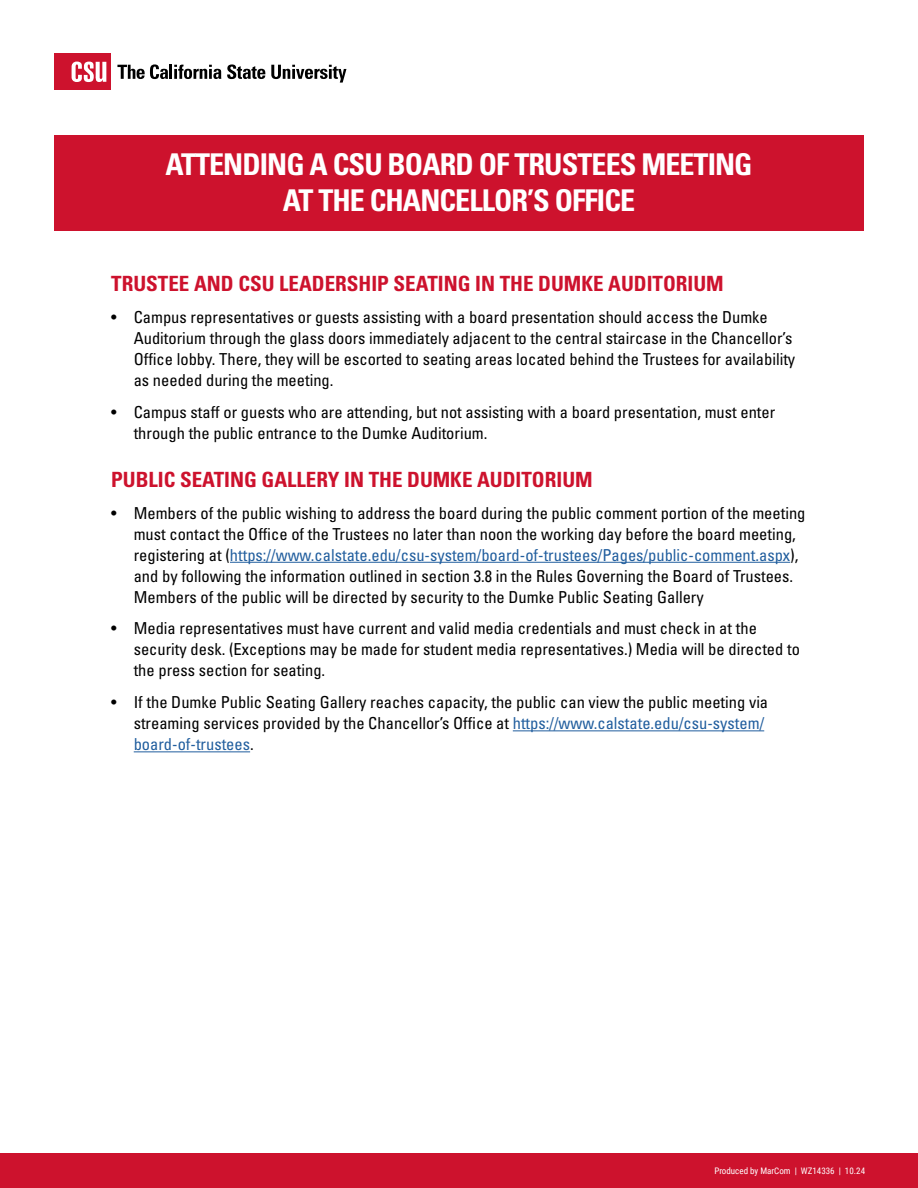
<style>
.page{position:relative;width:918px;height:1188px;background:#fff}
.page>*{position:absolute;margin:0;border:0;box-sizing:border-box;transform-origin:0 0}
.t1{font:700 condensed 30px/36px "Univers LT Std";letter-spacing:-.03em;color:#fff;text-align:center}
.t2{font:700 condensed 21px "Univers LT Std";color:#cd122d}
.t3{font:condensed 16.5px/21px "Univers LT Std";color:#000}
.t4{font:9px "Roboto Condensed";color:#fff}
.s1{color:#215e9e}
</style>
<div class="page">
<div style="left:54px;top:135px;width:810px;height:96px;background:#cd122d"></div>
<hr style="left:230px;top:562px;width:560px;height:1px;background:#215e9e">
<hr style="left:513px;top:730px;width:251px;height:1px;background:#215e9e">
<hr style="left:134px;top:751px;width:116px;height:1px;background:#215e9e">
<div style="left:0;top:1153px;width:918px;height:35px;background:#cd122d"></div>
<div style="left:54px;top:54px;width:57px;height:36px;background:#cd122d"></div>
<svg style="left:72px;top:62px;width:34px;height:20px"></svg>
<svg style="left:117px;top:64px;width:104px;height:15px"></svg>
<svg style="left:227px;top:64px;width:38px;height:15px"></svg>
<svg style="left:271px;top:65px;width:75px;height:18px"></svg>
<h1 class="t1" style="left:165px;top:147px;width:589px">ATTENDING A CSU BOARD OF TRUSTEES MEETING<br>AT THE CHANCELLOR’S OFFICE</h1>
<h2 class="t2" style="left:111px;top:271px;width:614px">TRUSTEE AND CSU LEADERSHIP SEATING IN THE DUMKE AUDITORIUM</h2>
<p class="t3" style="left:134px;top:306px;width:663px;text-indent:-23px">• Campus representatives or guests assisting with a board presentation should access the Dumke Auditorium through the glass doors immediately adjacent to the central staircase in the Chancellor’s Office lobby. There, they will be escorted to seating areas located behind the Trustees for availability as needed during the meeting.</p>
<p class="t3" style="left:134px;top:401px;width:643px;text-indent:-23px">• Campus staff or guests who are attending, but not assisting with a board presentation, must enter through the public entrance to the Dumke Auditorium.</p>
<h2 class="t2" style="left:111px;top:466px;width:483px">PUBLIC SEATING GALLERY IN THE DUMKE AUDITORIUM</h2>
<p class="t3" style="left:134px;top:502px;width:673px;text-indent:-23px">• Members of the public wishing to address the board during the public comment portion of the meeting must contact the Office of the Trustees no later than noon the working day before the board meeting, registering at (<span class="s1">https://www.calstate.edu/csu-system/board-of-trustees/Pages/public-comment.aspx</span>), and by following the information outlined in section 3.8 in the Rules Governing the Board of Trustees.<br>Members of the public will be directed by security to the Dumke Public Seating Gallery</p>
<p class="t3" style="left:134px;top:618px;width:668px;text-indent:-23px">• Media representatives must have current and valid media credentials and must check in at the security desk. (Exceptions may be made for student media representatives.) Media will be directed to the press section for seating.</p>
<p class="t3" style="left:134px;top:692px;width:636px;text-indent:-23px">• If the Dumke Public Seating Gallery reaches capacity, the public can view the public meeting via streaming services provided by the Chancellor’s Office at <span class="s1">https://www.calstate.edu/csu-system/ board-of-trustees</span>.</p>
<p class="t4" style="left:714px;top:1165px;width:152px">Produced by MarCom | WZ14336 | 10.24</p>
</div>
